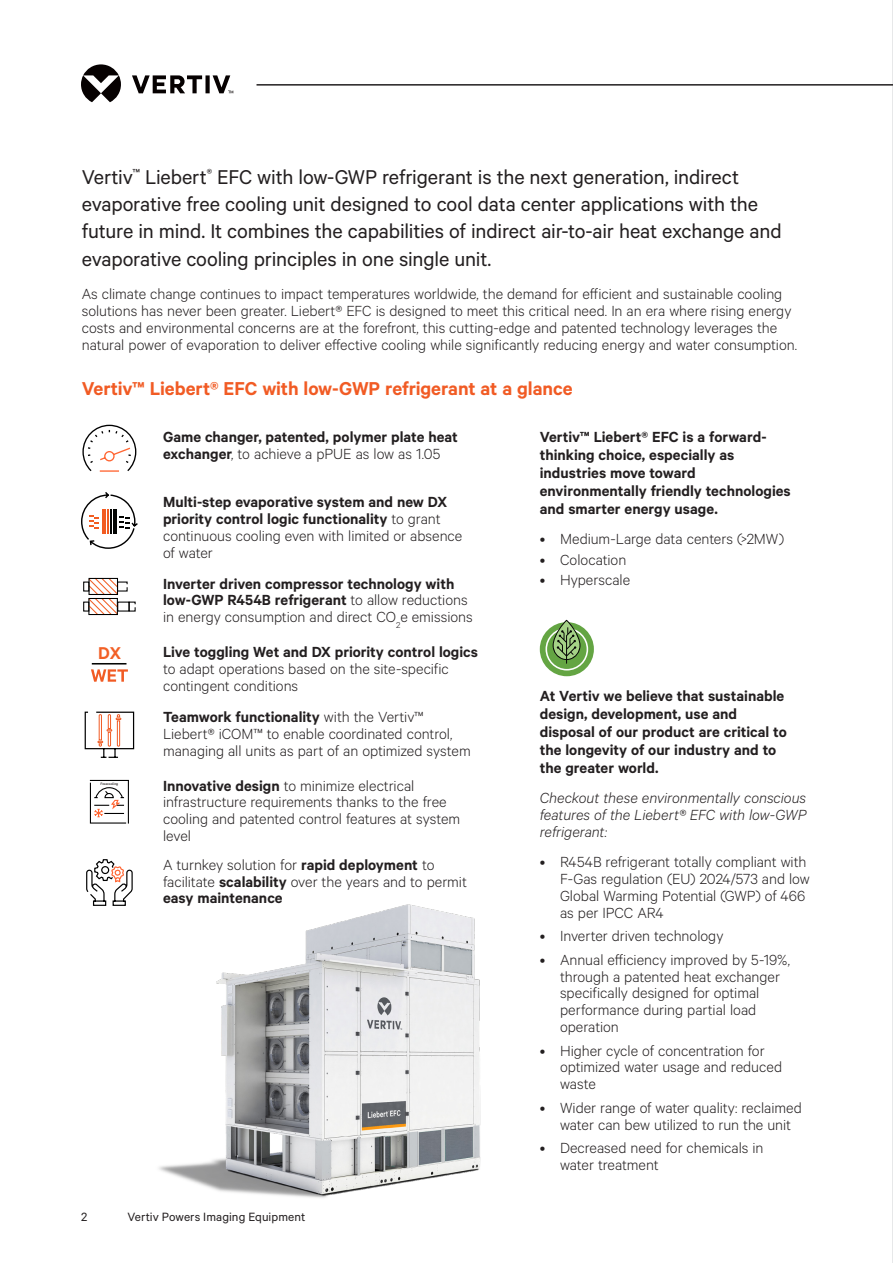
<style>
.page{position:relative;width:893px;height:1263px;background:#fff}
.page>*{position:absolute;margin:0;border:0;box-sizing:border-box;transform-origin:0 0}
.t1{font:22.5px/27.5px "Calibre";letter-spacing:-.01em;color:#231f20}
.t2{font:600 21px "Calibre";letter-spacing:-.005em;color:#f15b24}
.t3{font:600 19.2px "Calibre";color:#f26026}
.Vertiv_Body_Text{font:300 16.5px/16.8px "Calibre";letter-spacing:-.005em;color:#231f20}
.Vertiv_Body_Text-2{font:600 16.5px/16.8px "Calibre";color:#231f20}
.Gray_Column_Heading{font:600 16.5px/18px "Calibre";color:#231f20}
.Vertiv_Body_Text-3{font:italic 300 16.5px/16.8px "Calibre";letter-spacing:-.005em;color:#231f20;text-align:justify}
.t4{font:13.5px "Calibre";letter-spacing:.005em;color:#231f20}
.t5{font:500 3.9px "Calibre";color:#231f20}
.s1{font-weight:300}
.s2{font-weight:600}
</style>
<div class="page">
<hr style="left:892px;top:0;width:1px;height:1263px;background:#d1d2d4">
<hr style="left:256px;top:84px;width:637px;height:2px;background:#231f20">
<svg style="left:81px;top:64px;width:152px;height:38px"></svg>
<img style="left:159px;top:904px;width:322px;height:294px">
<hr style="left:92px;top:663px;width:34px;height:1px;background:#040503">
<svg style="left:91px;top:669px;width:37px;height:13px"></svg>
<svg style="left:82px;top:424px;width:55px;height:48px"></svg>
<svg style="left:81px;top:492px;width:57px;height:57px"></svg>
<svg style="left:89px;top:779px;width:40px;height:45px"></svg>
<svg style="left:86px;top:859px;width:47px;height:47px"></svg>
<div style="left:83px;top:581px;width:6px;height:10px;border:1px solid #000"></div>
<div style="left:83px;top:601px;width:6px;height:10px;border:1px solid #000"></div>
<svg style="left:88px;top:577px;width:48px;height:39px"></svg>
<div style="left:88px;top:598px;width:30px;height:17px;border:1px solid #000"></div>
<svg style="left:84px;top:711px;width:51px;height:47px"></svg>
<svg style="left:540px;top:622px;width:54px;height:54px"></svg>
<div style="left:545px;top:628px;width:43px;height:42px;border:2px solid #fff;border-radius:50%"></div>
<svg style="left:553px;top:620px;width:27px;height:44px"></svg>
<p class="t1" style="left:82px;top:163px;width:701px">Vertiv<sup>™</sup> Liebert<sup>®</sup> EFC with low-GWP refrigerant is the next generation, indirect evaporative free cooling unit designed to cool data center applications with the future in mind. It combines the capabilities of indirect air-to-air heat exchange and evaporative cooling principles in one single unit.</p>
<p class="Vertiv_Body_Text" style="left:82px;top:285px;width:717px">As climate change continues to impact temperatures worldwide, the demand for efficient and sustainable cooling solutions has never been greater. Liebert® EFC is designed to meet this critical need. In an era where rising energy costs and environmental concerns are at the forefront, this cutting-edge and patented technology leverages the natural power of evaporation to deliver effective cooling while significantly reducing energy and water consumption.</p>
<p class="t2" style="left:82px;top:375px;width:492px">Vertiv™ Liebert® EFC with low-GWP refrigerant at a glance</p>
<p class="Vertiv_Body_Text-2" style="left:163px;top:428px;width:296px">Game changer, patented, polymer plate heat exchanger<span class="s1">, to achieve a pPUE as low as 1.05</span></p>
<p class="t3" style="left:98px;top:641px;width:25px">DX</p>
<p class="t5" style="left:101px;top:782px;width:19px">Freecooling</p>
<p class="Vertiv_Body_Text-2" style="left:163px;top:493px;width:301px">Multi-step evaporative system and new DX priority control logic functionality <span class="s1">to grant continuous cooling even with limited or absence of water</span></p>
<p class="Vertiv_Body_Text-2" style="left:163px;top:574px;width:311px">Inverter driven compressor technology with low-GWP R454B refrigerant <span class="s1">to allow reductions in energy consumption and direct CO</span><sub>2</sub><span class="s1">e emissions</span></p>
<p class="Vertiv_Body_Text" style="left:163px;top:643px;width:317px"><span class="s2">Live toggling Wet and DX priority control logics </span>to adapt operations based on the site-specific contingent conditions</p>
<p class="Vertiv_Body_Text" style="left:163px;top:708px;width:309px"><span class="s2">Teamwork functionality</span> with the Vertiv™<br>Liebert® iCOM™ to enable coordinated control, managing all units as part of an optimized system</p>
<p class="Vertiv_Body_Text" style="left:163px;top:776px;width:299px"><span class="s2">Innovative design</span> to minimize electrical infrastructure requirements thanks to the free cooling and patented control features at system level</p>
<p class="Vertiv_Body_Text" style="left:163px;top:855px;width:305px">A turnkey solution for <span class="s2">rapid deployment</span> to facilitate <span class="s2">scalability</span> over the years and to permit <span class="s2">easy maintenance</span></p>
<p class="t4" style="left:81px;top:1209px;width:8px">2</p>
<p class="t4" style="left:127px;top:1209px;width:179px">Vertiv Powers Imaging Equipment</p>
<p class="Gray_Column_Heading" style="left:540px;top:428px;width:253px">Vertiv™ Liebert® EFC is a forward&shy;thinking choice, especially as industries move toward environmentally friendly technologies and smarter energy usage.</p>
<p class="Vertiv_Body_Text" style="left:540px;top:530px;width:246px">• Medium-Large data centers (&gt;2MW)</p>
<p class="Vertiv_Body_Text" style="left:540px;top:550px;width:88px">• Colocation</p>
<p class="Vertiv_Body_Text" style="left:540px;top:571px;width:92px">• Hyperscale</p>
<p class="Gray_Column_Heading" style="left:540px;top:686px;width:248px">At Vertiv we believe that sustainable design, development, use and disposal of our product are critical to the longevity of our industry and to the greater world.</p>
<p class="Vertiv_Body_Text-3" style="left:540px;top:789px;width:268px">Checkout these environmentally conscious features of the Liebert® EFC with low-GWP refrigerant:</p>
<p class="Vertiv_Body_Text" style="left:560px;top:853px;width:251px;text-indent:-20px">• R454B refrigerant totally compliant with F-Gas regulation (EU) 2024/573 and low Global Warming Potential (GWP) of 466 as per IPCC AR4</p>
<p class="Vertiv_Body_Text" style="left:540px;top:927px;width:185px">• Inverter driven technology</p>
<p class="Vertiv_Body_Text" style="left:560px;top:950px;width:232px;text-indent:-20px">• Annual efficiency improved by 5-19%, through a patented heat exchanger specifically designed for optimal performance during partial load operation</p>
<p class="Vertiv_Body_Text" style="left:560px;top:1041px;width:224px;text-indent:-20px">• Higher cycle of concentration for optimized water usage and reduced waste</p>
<p class="Vertiv_Body_Text" style="left:540px;top:1098px;width:264px;text-align:center">• Wider range of water quality: reclaimed water can bew utilized to run the unit</p>
<p class="Vertiv_Body_Text" style="left:560px;top:1139px;width:205px;text-indent:-20px">• Decreased need for chemicals in water treatment</p>
</div>
